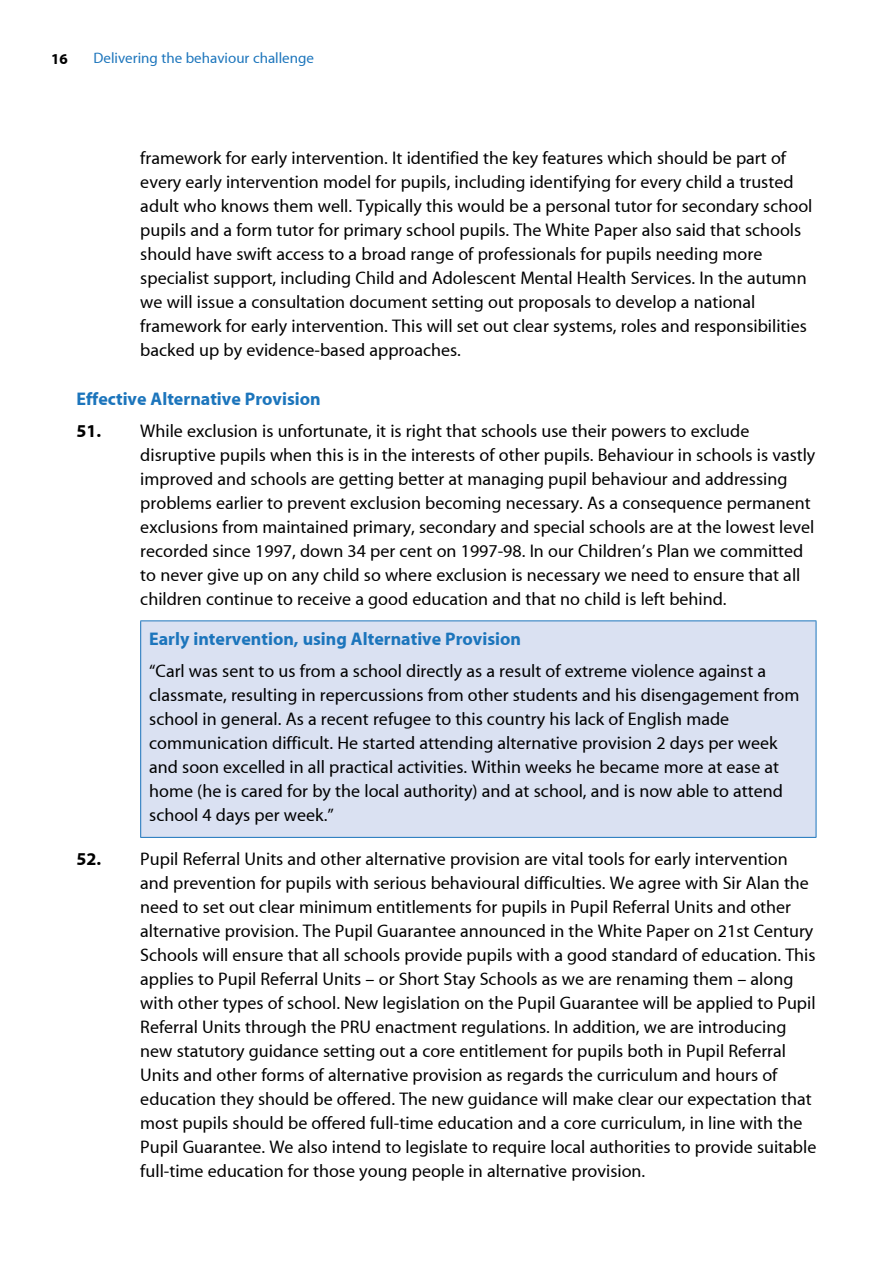
<style>
.page{position:relative;width:893px;height:1263px;background:#fff}
.page>*{position:absolute;margin:0;border:0;box-sizing:border-box;transform-origin:0 0}
.t1{font:18px/24px "Myriad MM";color:#000}
.t2{font:18px "Myriad MM Bold";color:#1c75bc}
.t3{font:15px "Myriad MM";color:#1c75bc}
.t4{font:15px "Myriad MM Bold";color:#000}
.s1{font-family:"Myriad MM Bold"}
</style>
<div class="page">
<div style="left:141px;top:621px;width:675px;height:216px;background:#dae1f2"></div>
<hr style="left:140px;top:620px;width:676px;height:1px;background:#1c75bc">
<hr style="left:140px;top:621px;width:1px;height:216px;background:#1c75bc">
<hr style="left:816px;top:621px;width:1px;height:216px;background:#1c75bc">
<hr style="left:140px;top:837px;width:676px;height:1px;background:#1c75bc">
<p class="t4" style="left:51px;top:51px;width:18px">16</p>
<p class="t3" style="left:94px;top:51px;width:222px">Delivering the behaviour challenge</p>
<p class="t1" style="left:140px;top:147px;width:674px">framework for early intervention. It identified the key features which should be part of every early intervention model for pupils, including identifying for every child a trusted adult who knows them well. Typically this would be a personal tutor for secondary school pupils and a form tutor for primary school pupils. The White Paper also said that schools should have swift access to a broad range of professionals for pupils needing more specialist support, including Child and Adolescent Mental Health Services. In the autumn we will issue a consultation document setting out proposals to develop a national framework for early intervention. This will set out clear systems, roles and responsibilities backed up by evidence-based approaches.</p>
<p class="t2" style="left:77px;top:390px;width:246px">Effective Alternative Provision</p>
<p class="t1" style="left:140px;top:420px;width:677px;text-indent:-64px"><span class="s1">51.</span> While exclusion is unfortunate, it is right that schools use their powers to exclude disruptive pupils when this is in the interests of other pupils. Behaviour in schools is vastly improved and schools are getting better at managing pupil behaviour and addressing problems earlier to prevent exclusion becoming necessary. As a consequence permanent exclusions from maintained primary, secondary and special schools are at the lowest level recorded since 1997, down 34 per cent on 1997-98. In our Children’s Plan we committed to never give up on any child so where exclusion is necessary we need to ensure that all children continue to receive a good education and that no child is left behind.</p>
<p class="t2" style="left:149px;top:629px;width:373px">Early intervention, using Alternative Provision</p>
<p class="t1" style="left:149px;top:660px;width:652px">“Carl was sent to us from a school directly as a result of extreme violence against a classmate, resulting in repercussions from other students and his disengagement from school in general. As a recent refugee to this country his lack of English made communication difficult. He started attending alternative provision 2 days per week and soon excelled in all practical activities. Within weeks he became more at ease at home (he is cared for by the local authority) and at school, and is now able to attend school 4 days per week.”</p>
<p class="t1" style="left:140px;top:847px;width:678px;text-indent:-64px"><span class="s1">52.</span> Pupil Referral Units and other alternative provision are vital tools for early intervention and prevention for pupils with serious behavioural difficulties. We agree with Sir Alan the need to set out clear minimum entitlements for pupils in Pupil Referral Units and other alternative provision. The Pupil Guarantee announced in the White Paper on 21st Century Schools will ensure that all schools provide pupils with a good standard of education. This applies to Pupil Referral Units – or Short Stay Schools as we are renaming them – along with other types of school. New legislation on the Pupil Guarantee will be applied to Pupil Referral Units through the PRU enactment regulations. In addition, we are introducing new statutory guidance setting out a core entitlement for pupils both in Pupil Referral Units and other forms of alternative provision as regards the curriculum and hours of education they should be offered. The new guidance will make clear our expectation that most pupils should be offered full-time education and a core curriculum, in line with the Pupil Guarantee. We also intend to legislate to require local authorities to provide suitable full-time education for those young people in alternative provision.</p>
</div>
